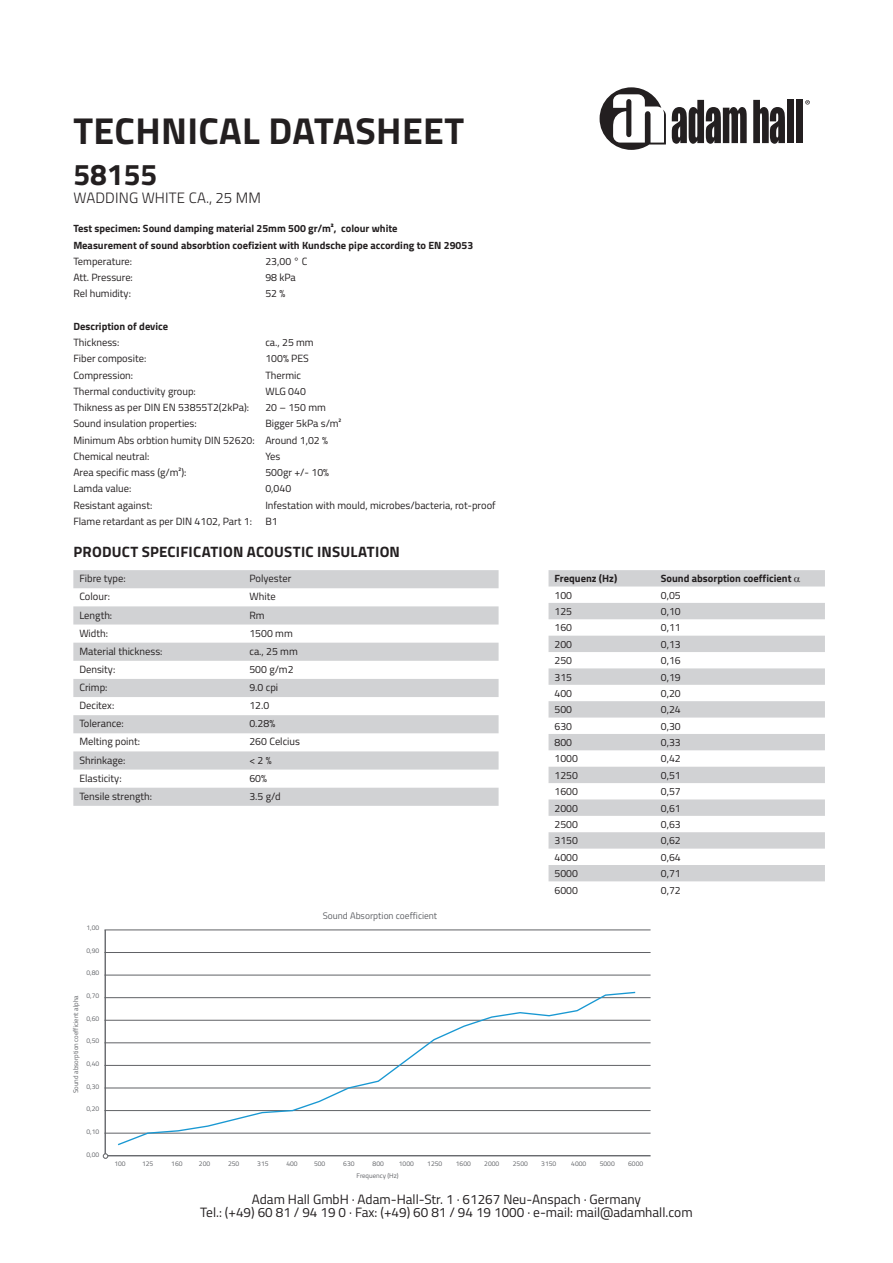
<style>
.page{position:relative;width:893px;height:1263px;background:#fff}
.page>*{position:absolute;margin:0;border:0;box-sizing:border-box;transform-origin:0 0}
.t1{font:700 37.5px "Titillium";letter-spacing:.01em;color:#231f20}
.t2{font:700 30px "Titillium";color:#231f20}
.t3{font:700 15px "Titillium";letter-spacing:.015em;color:#231f20}
.t4{font:300 15px "Titillium";letter-spacing:.01em;color:#231f20}
.t5{font:13.5px/13.5px "Titillium";color:#231f20;text-align:center}
.t6{font:10.5px/16.2px "Titillium";color:#231f20}
.t7{font:700 10.5px/16.2px "Titillium";color:#231f20}
.t8{font:9.45px "Titillium";color:#606266}
.t9{font:6.75px "Titillium";color:#606266}
</style>
<div class="page">
<svg style="left:73px;top:570px;width:426px;height:236px;fill:#d1d2d4"></svg>
<svg style="left:672px;top:100px;width:75px;height:44px"></svg>
<svg style="left:753px;top:100px;width:32px;height:44px"></svg>
<div style="left:787px;top:100px;width:7px;height:43px;background:#231f20"></div>
<div style="left:796px;top:100px;width:7px;height:43px;background:#231f20"></div>
<svg style="left:805px;top:100px;width:5px;height:5px"></svg>
<svg style="left:600px;top:87px;width:66px;height:63px"></svg>
<svg style="left:549px;top:570px;width:276px;height:311px;fill:#d7d8d9"></svg>
<hr style="left:104px;top:1155px;width:547px;height:1px;background:#606266">
<hr style="left:104px;top:1133px;width:547px;height:1px;background:#606266">
<hr style="left:104px;top:1110px;width:547px;height:1px;background:#606266">
<hr style="left:104px;top:1088px;width:547px;height:1px;background:#606266">
<hr style="left:104px;top:1065px;width:547px;height:1px;background:#606266">
<hr style="left:104px;top:1042px;width:547px;height:1px;background:#606266">
<hr style="left:104px;top:1020px;width:547px;height:1px;background:#606266">
<hr style="left:104px;top:997px;width:547px;height:1px;background:#606266">
<hr style="left:104px;top:975px;width:547px;height:1px;background:#606266">
<hr style="left:104px;top:952px;width:547px;height:1px;background:#606266">
<hr style="left:104px;top:929px;width:547px;height:1px;background:#606266">
<hr style="left:105px;top:930px;width:1px;height:226px;background:#606266">
<svg style="left:116px;top:991px;width:521px;height:155px"></svg>
<svg style="left:103px;top:1153px;width:5px;height:6px"></svg>
<svg style="left:794px;top:577px;width:6px;height:5px"></svg>
<h1 class="t1" style="left:74px;top:102px;width:392px">TECHNICAL DATASHEET</h1>
<h2 class="t2" style="left:73px;top:152px;width:85px">58155</h2>
<h3 class="t4" style="left:73px;top:187px;width:189px">WADDING WHITE CA., 25 MM</h3>
<p class="t7" style="left:73px;top:220px;width:401px">Test specimen: Sound damping material 25mm 500 gr/m², colour white<br>Measurement of sound absorbtion coefizient with Kundsche pipe according to EN 29053</p>
<p class="t6" style="left:73px;top:253px;width:60px">Temperature:</p>
<p class="t6" style="left:265px;top:253px;width:44px">23,00 ° C</p>
<p class="t6" style="left:73px;top:269px;width:61px">Att. Pressure:</p>
<p class="t6" style="left:265px;top:269px;width:32px">98 kPa</p>
<p class="t6" style="left:73px;top:285px;width:59px">Rel humidity:</p>
<p class="t6" style="left:265px;top:285px;width:21px">52 %</p>
<p class="t7" style="left:73px;top:317px;width:96px">Description of device</p>
<p class="t6" style="left:73px;top:334px;width:48px">Thickness:</p>
<p class="t6" style="left:265px;top:334px;width:50px">ca., 25 mm</p>
<p class="t6" style="left:73px;top:350px;width:74px">Fiber composite:</p>
<p class="t6" style="left:265px;top:350px;width:45px">100% PES</p>
<p class="t6" style="left:73px;top:366px;width:61px">Compression:</p>
<p class="t6" style="left:265px;top:366px;width:37px">Thermic</p>
<p class="t6" style="left:73px;top:383px;width:124px">Thermal conductivity group:</p>
<p class="t6" style="left:265px;top:383px;width:42px">WLG 040</p>
<p class="t6" style="left:73px;top:399px;width:177px">Thikness as per DIN EN 53855T2(2kPa):</p>
<p class="t6" style="left:265px;top:399px;width:62px">20 – 150 mm</p>
<p class="t6" style="left:73px;top:415px;width:125px">Sound insulation properties:</p>
<p class="t6" style="left:73px;top:415px;width:270px;text-indent:192px">Bigger 5kPa s/m²<br>Minimum Abs orbtion humity DIN 52620: Around 1,02 %<br>Chemical neutral:</p>
<p class="t6" style="left:265px;top:448px;width:17px">Yes</p>
<p class="t6" style="left:73px;top:464px;width:115px">Area specific mass (g/m²):</p>
<p class="t6" style="left:265px;top:464px;width:65px">500gr +/- 10%</p>
<p class="t6" style="left:73px;top:480px;width:60px">Lamda value:</p>
<p class="t6" style="left:265px;top:480px;width:27px">0,040</p>
<p class="t6" style="left:73px;top:496px;width:80px">Resistant against:</p>
<p class="t6" style="left:265px;top:496px;width:232px">Infestation with mould, microbes/bacteria, rot-proof</p>
<p class="t6" style="left:73px;top:513px;width:180px">Flame retardant as per DIN 4102, Part 1:</p>
<p class="t6" style="left:265px;top:513px;width:14px">B1</p>
<h3 class="t3" style="left:73px;top:541px;width:328px">PRODUCT SPECIFICATION ACOUSTIC INSULATION</h3>
<p class="t6" style="left:79px;top:570px;width:48px">Fibre type:</p>
<p class="t6" style="left:249px;top:570px;width:43px">Polyester</p>
<p class="t6" style="left:79px;top:588px;width:32px">Colour:</p>
<p class="t6" style="left:249px;top:588px;width:28px">White</p>
<p class="t6" style="left:79px;top:606px;width:34px">Length:</p>
<p class="t6" style="left:249px;top:606px;width:17px">Rm</p>
<p class="t6" style="left:79px;top:624px;width:30px">Width:</p>
<p class="t6" style="left:249px;top:624px;width:45px">1500 mm</p>
<p class="t6" style="left:79px;top:642px;width:85px">Material thickness:</p>
<p class="t6" style="left:249px;top:642px;width:50px">ca., 25 mm</p>
<p class="t6" style="left:79px;top:661px;width:37px">Density:</p>
<p class="t6" style="left:249px;top:661px;width:46px">500 g/m2</p>
<p class="t6" style="left:79px;top:679px;width:30px">Crimp:</p>
<p class="t6" style="left:249px;top:679px;width:30px">9.0 cpi</p>
<p class="t6" style="left:79px;top:697px;width:36px">Decitex:</p>
<p class="t6" style="left:249px;top:697px;width:21px">12.0</p>
<p class="t6" style="left:79px;top:715px;width:46px">Tolerance:</p>
<p class="t6" style="left:249px;top:715px;width:27px">0.28%</p>
<p class="t6" style="left:79px;top:733px;width:62px">Melting point:</p>
<p class="t6" style="left:249px;top:733px;width:52px">260 Celcius</p>
<p class="t6" style="left:79px;top:751px;width:48px">Shrinkage:</p>
<p class="t6" style="left:249px;top:751px;width:24px">&lt; 2 %</p>
<p class="t6" style="left:79px;top:769px;width:44px">Elasticity:</p>
<p class="t6" style="left:249px;top:769px;width:19px">60%</p>
<p class="t6" style="left:79px;top:787px;width:74px">Tensile strength:</p>
<p class="t6" style="left:249px;top:787px;width:33px">3.5 g/d</p>
<p class="t9" style="left:86px;top:923px;width:14px">1,00</p>
<p class="t9" style="left:86px;top:945px;width:14px">0,90</p>
<p class="t9" style="left:86px;top:968px;width:14px">0,80</p>
<p class="t9" style="left:86px;top:991px;width:14px">0,70</p>
<p class="t9" style="left:86px;top:1013px;width:14px">0,60</p>
<p class="t9" style="left:86px;top:1036px;width:14px">0,50</p>
<p class="t9" style="left:86px;top:1059px;width:14px">0,40</p>
<p class="t9" style="left:86px;top:1081px;width:14px">0,30</p>
<p class="t9" style="left:86px;top:1104px;width:14px">0,20</p>
<p class="t9" style="left:86px;top:1127px;width:14px">0,10</p>
<p class="t9" style="left:86px;top:1149px;width:14px">0,00</p>
<p class="t9" style="left:71px;top:1093px;width:100px;rotate:-90deg">Sound absorption coefficient alpha</p>
<p class="t8" style="left:323px;top:909px;width:116px">Sound Absorption coefficient</p>
<p class="t7" style="left:555px;top:570px;width:64px">Frequenz (Hz)</p>
<p class="t7" style="left:661px;top:570px;width:132px">Sound absorption coefficient</p>
<p class="t6" style="left:555px;top:586px;width:19px">100</p>
<p class="t6" style="left:661px;top:586px;width:21px">0,05</p>
<p class="t6" style="left:555px;top:603px;width:19px">125</p>
<p class="t6" style="left:661px;top:603px;width:21px">0,10</p>
<p class="t6" style="left:555px;top:619px;width:19px">160</p>
<p class="t6" style="left:661px;top:619px;width:21px">0,11</p>
<p class="t6" style="left:555px;top:635px;width:19px">200</p>
<p class="t6" style="left:661px;top:635px;width:21px">0,13</p>
<p class="t6" style="left:555px;top:652px;width:19px">250</p>
<p class="t6" style="left:661px;top:652px;width:21px">0,16</p>
<p class="t6" style="left:555px;top:668px;width:19px">315</p>
<p class="t6" style="left:661px;top:668px;width:21px">0,19</p>
<p class="t6" style="left:555px;top:685px;width:19px">400</p>
<p class="t6" style="left:661px;top:685px;width:21px">0,20</p>
<p class="t6" style="left:555px;top:701px;width:19px">500</p>
<p class="t6" style="left:661px;top:701px;width:21px">0,24</p>
<p class="t6" style="left:555px;top:717px;width:19px">630</p>
<p class="t6" style="left:661px;top:717px;width:21px">0,30</p>
<p class="t6" style="left:555px;top:734px;width:19px">800</p>
<p class="t6" style="left:661px;top:734px;width:21px">0,33</p>
<p class="t6" style="left:555px;top:750px;width:25px">1000</p>
<p class="t6" style="left:661px;top:750px;width:21px">0,42</p>
<p class="t6" style="left:555px;top:766px;width:25px">1250</p>
<p class="t6" style="left:661px;top:766px;width:21px">0,51</p>
<p class="t6" style="left:555px;top:783px;width:25px">1600</p>
<p class="t6" style="left:661px;top:783px;width:21px">0,57</p>
<p class="t6" style="left:555px;top:799px;width:25px">2000</p>
<p class="t6" style="left:661px;top:799px;width:21px">0,61</p>
<p class="t6" style="left:555px;top:816px;width:25px">2500</p>
<p class="t6" style="left:661px;top:816px;width:21px">0,63</p>
<p class="t6" style="left:555px;top:832px;width:25px">3150</p>
<p class="t6" style="left:661px;top:832px;width:21px">0,62</p>
<p class="t6" style="left:555px;top:848px;width:25px">4000</p>
<p class="t6" style="left:661px;top:848px;width:21px">0,64</p>
<p class="t6" style="left:555px;top:865px;width:25px">5000</p>
<p class="t6" style="left:661px;top:865px;width:21px">0,71</p>
<p class="t6" style="left:555px;top:881px;width:25px">6000</p>
<p class="t6" style="left:661px;top:881px;width:21px">0,72</p>
<p class="t9" style="left:114px;top:1158px;width:13px">100</p>
<p class="t9" style="left:142px;top:1158px;width:13px">125</p>
<p class="t9" style="left:171px;top:1158px;width:13px">160</p>
<p class="t9" style="left:199px;top:1158px;width:13px">200</p>
<p class="t9" style="left:228px;top:1158px;width:13px">250</p>
<p class="t9" style="left:257px;top:1158px;width:13px">315</p>
<p class="t9" style="left:286px;top:1158px;width:13px">400</p>
<p class="t9" style="left:314px;top:1158px;width:13px">500</p>
<p class="t9" style="left:343px;top:1158px;width:13px">630</p>
<p class="t9" style="left:373px;top:1158px;width:13px">800</p>
<p class="t9" style="left:399px;top:1158px;width:17px">1000</p>
<p class="t9" style="left:427px;top:1158px;width:17px">1250</p>
<p class="t9" style="left:456px;top:1158px;width:17px">1600</p>
<p class="t9" style="left:484px;top:1158px;width:17px">2000</p>
<p class="t9" style="left:513px;top:1158px;width:17px">2500</p>
<p class="t9" style="left:541px;top:1158px;width:17px">3150</p>
<p class="t9" style="left:571px;top:1158px;width:17px">4000</p>
<p class="t9" style="left:600px;top:1158px;width:17px">5000</p>
<p class="t9" style="left:628px;top:1158px;width:17px">6000</p>
<p class="t9" style="left:356px;top:1171px;width:44px">Frequency (Hz)</p>
<p class="t5" style="left:200px;top:1192px;width:494px">Adam Hall GmbH ∙ Adam-Hall-Str. 1 ∙ 61267 Neu-Anspach ∙ Germany<br>Tel.: (+49) 60 81 / 94 19 0 ∙ Fax: (+49) 60 81 / 94 19 1000 ∙ e-mail: mail@adamhall.com</p>
</div>
